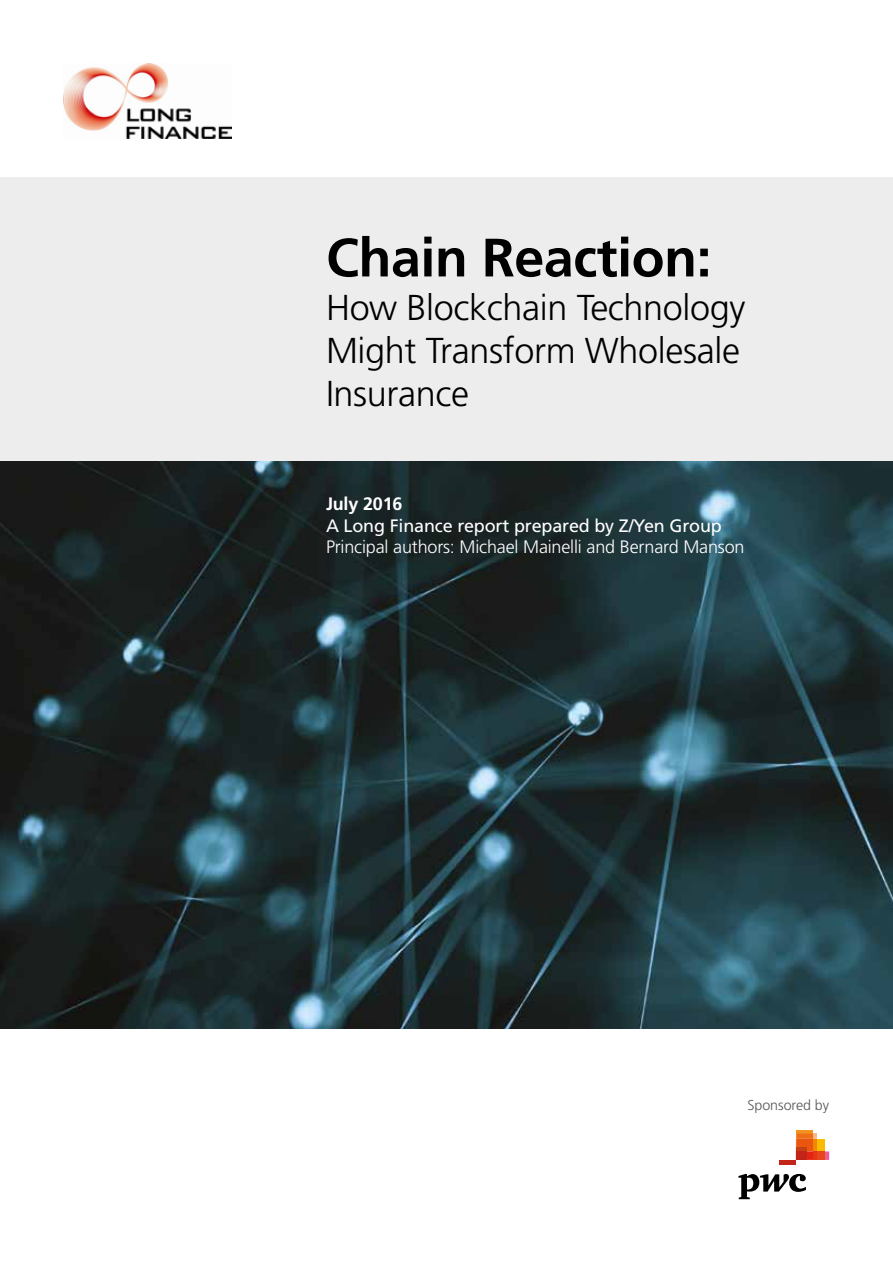
<style>
.page{position:relative;width:893px;height:1263px;background:#fff}
.page>*{position:absolute;margin:0;border:0;box-sizing:border-box;transform-origin:0 0}
.t1{font:700 54px "Frutiger";letter-spacing:-.01em;color:#000}
.t2{font:300 36px/43.2px "Frutiger";letter-spacing:-.01em;color:#000}
.t3{font:300 18px "Frutiger";letter-spacing:-.01em;color:#fff}
.t4{font:18px "Frutiger";letter-spacing:-.01em;color:#fff}
.t5{font:700 18px "Frutiger";letter-spacing:-.01em;color:#fff}
.t6{font:300 14.25px "Frutiger";color:#575756}
</style>
<div class="page">
<svg style="left:738px;top:1174px;width:68px;height:25px"></svg>
<hr style="left:796px;top:1130px;width:17px;height:3px;background:#f3931f">
<svg style="left:796px;top:1133px;width:33px;height:27px"></svg>
<hr style="left:796px;top:1147px;width:11px;height:4px;background:#c44016">
<div style="left:796px;top:1151px;width:11px;height:9px;background:#c22417"></div>
<hr style="left:779px;top:1160px;width:17px;height:4px;background:#c22417">
<div style="left:0;top:177px;width:893px;height:284px;background:#ededed"></div>
<img style="left:0;top:461px;width:893px;height:568px">
<img style="left:64px;top:64px;width:168px;height:74px">
<h1 class="t1" style="left:326px;top:226px;width:387px">Chain Reaction:</h1>
<p class="t2" style="left:326px;top:285px;width:421px">How Blockchain Technology<br>Might Transform Wholesale<br>Insurance</p>
<p class="t5" style="left:326px;top:493px;width:78px">July 2016</p>
<p class="t4" style="left:326px;top:515px;width:397px">A Long Finance report prepared by Z/Yen Group</p>
<p class="t3" style="left:326px;top:537px;width:420px">Principal authors: Michael Mainelli and Bernard Manson</p>
<p class="t6" style="left:747px;top:1096px;width:83px">Sponsored by</p>
</div>
